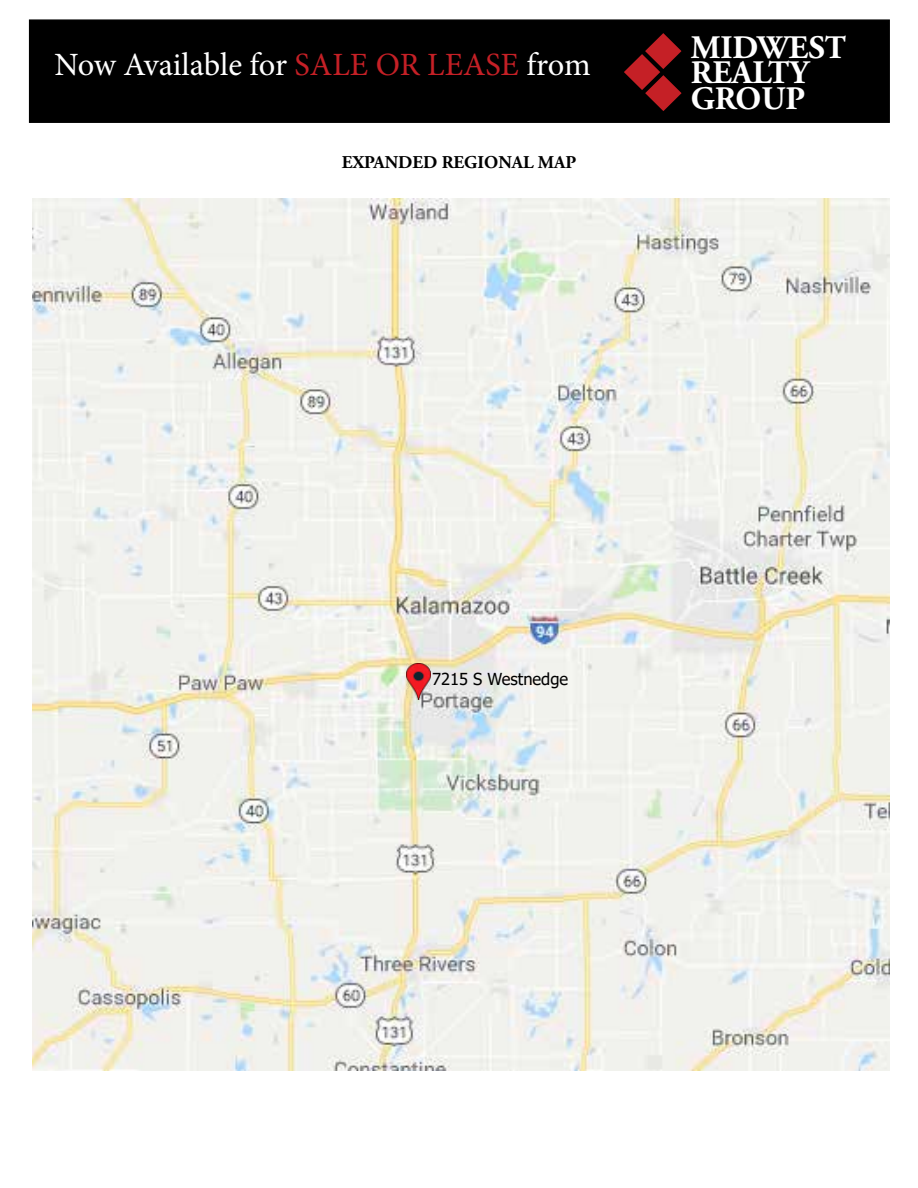
<style>
.page{position:relative;width:918px;height:1188px;background:#fff}
.page>*{position:absolute;margin:0;border:0;box-sizing:border-box;transform-origin:0 0}
.t1{font:700 32.85px/25.7px "Adobe Garamond Pro";color:#fff}
.t2{font:32.55px "Minion Pro";letter-spacing:-.005em;color:#fff}
.t3{font:700 18px "Adobe Garamond Pro";color:#000}
.t4{font:16.5px "Tahoma";color:#000}
.s1{color:#c52026}
</style>
<div class="page">
<img style="left:32px;top:199px;width:858px;height:871px">
<img style="left:407px;top:663px;width:24px;height:36px">
<div style="left:29px;top:19px;width:861px;height:104px;background:#000;border:2px solid #000"></div>
<svg style="left:624px;top:33px;width:58px;height:78px"></svg>
<p class="t2" style="left:54px;top:43px;width:538px">Now Available for <span class="s1">SALE OR LEASE</span> from</p>
<p class="t3" style="left:342px;top:152px;width:236px">EXPANDED REGIONAL MAP</p>
<p class="t1" style="left:691px;top:35px;width:157px">MIDWEST<br>REALTY<br>GROUP</p>
<p class="t4" style="left:432px;top:668px;width:138px">7215 S Westnedge</p>
</div>
